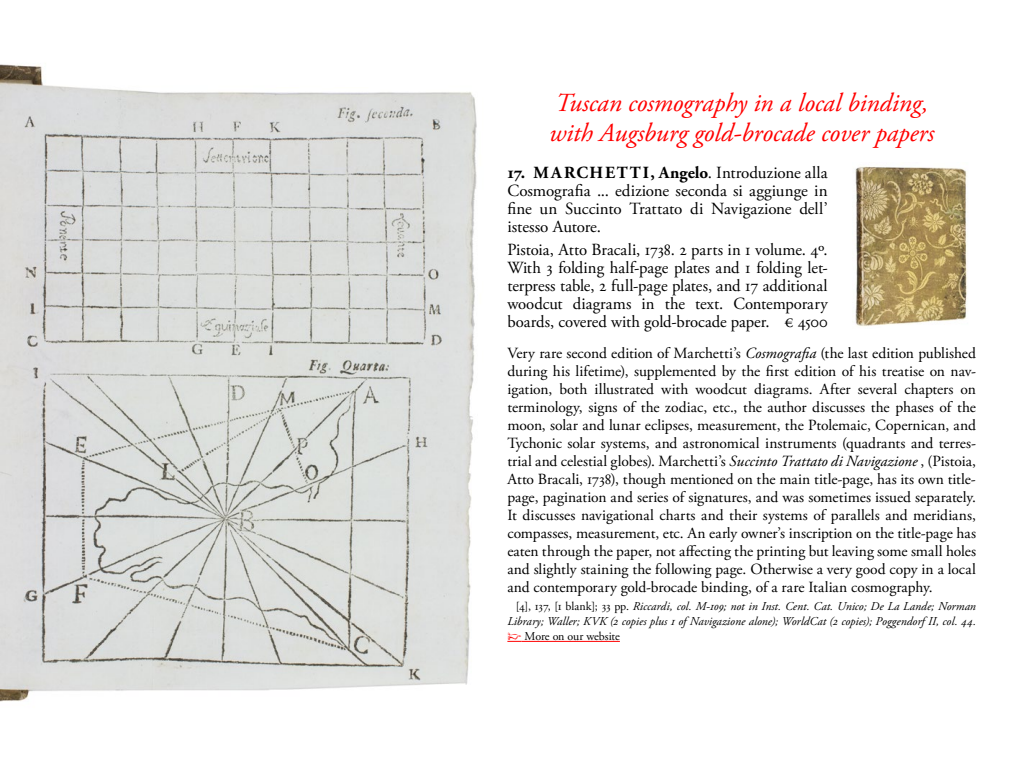
<style>
.page{position:relative;width:1024px;height:768px;background:#fff}
.page>*{position:absolute;margin:0;border:0;box-sizing:border-box;transform-origin:0 0}
.t1{font:italic 26px/30px "Adobe Garamond Pro";letter-spacing:-.005em;color:#f00}
.t2{font:17px/18px "Adobe Garamond Pro";letter-spacing:-.005em;color:#000;text-align:justify}
.t3{font:15.5px/18px "Adobe Garamond Pro";letter-spacing:-.01em;color:#000;text-align:justify}
.t4{font:italic 12px/15px "Adobe Garamond Pro";color:#000;text-align:justify}
.s1{font-weight:700}
.s2{font-style:italic}
.s3{font-style:normal}
.s4{font-family:"IM FELL English PRO Roman";font-style:normal;color:#f00}
</style>
<div class="page">
<svg style="left:507px;top:641px;width:15px;height:1px"></svg>
<hr style="left:522px;top:641px;width:98px;height:1px;background:#f00">
<img style="left:855px;top:166px;width:113px;height:161px">
<img style="left:0;top:64px;width:477px;height:638px">
<h1 class="t1" style="left:549px;top:88px;width:387px">Tuscan cosmography in a local binding, with Augsburg gold-brocade cover papers</h1>
<p class="t2" style="left:507px;top:164px;width:322px"><span class="s1">17. M A RCHETTI, Angelo</span>. Introduzione alla Cosmografia ... edizione seconda si aggiunge in fine un Succinto Trattato di Navigazione dell’ istesso Autore.</p>
<p class="t2" style="left:507px;top:241px;width:322px">Pistoia, Atto Bracali, 1738. 2 parts in 1 volume. 4º.<br>With 3 folding half-page plates and 1 folding let&shy;terpress table, 2 full-page plates, and 17 additional woodcut diagrams in the text. Contemporary boards, covered with gold-brocade paper. € 4500</p>
<p class="t3" style="left:507px;top:345px;width:470px">Very rare second edition of Marchetti’s <span class="s2">Cosmografia</span> (the last edition published during his lifetime), supplemented by the first edition of his treatise on nav&shy;igation, both illustrated with woodcut diagrams. After several chapters on terminology, signs of the zodiac, etc., the author discusses the phases of the moon, solar and lunar eclipses, measurement, the Ptolemaic, Copernican, and Tychonic solar systems, and astronomical instruments (quadrants and terres&shy;trial and celestial globes). Marchetti’s <span class="s2">Succinto Trattato di Navigazione</span> , (Pistoia, Atto Bracali, 1738), though mentioned on the main title-page, has its own title&shy;page, pagination and series of signatures, and was sometimes issued separately.<br>It discusses navigational charts and their systems of parallels and meridians, compasses, measurement, etc. An early owner’s inscription on the title-page has eaten through the paper, not affecting the printing but leaving some small holes and slightly staining the following page. Otherwise a very good copy in a local and contemporary gold-brocade binding, of a rare Italian cosmography.</p>
<p class="t4" style="left:507px;top:599px;width:470px;text-indent:9px"><span class="s3">[4], 137, [1 blank]; 33 pp.</span> Riccardi, col. M-109; not in Inst. Cent. Cat. Unico; De La Lande; Norman Library; Waller; KVK (2 copies plus 1 of Navigazione alone); WorldCat (2 copies); Poggendorf II, col. 44. <span class="s4">☞</span> <span class="s3">More on our website</span></p>
</div>
